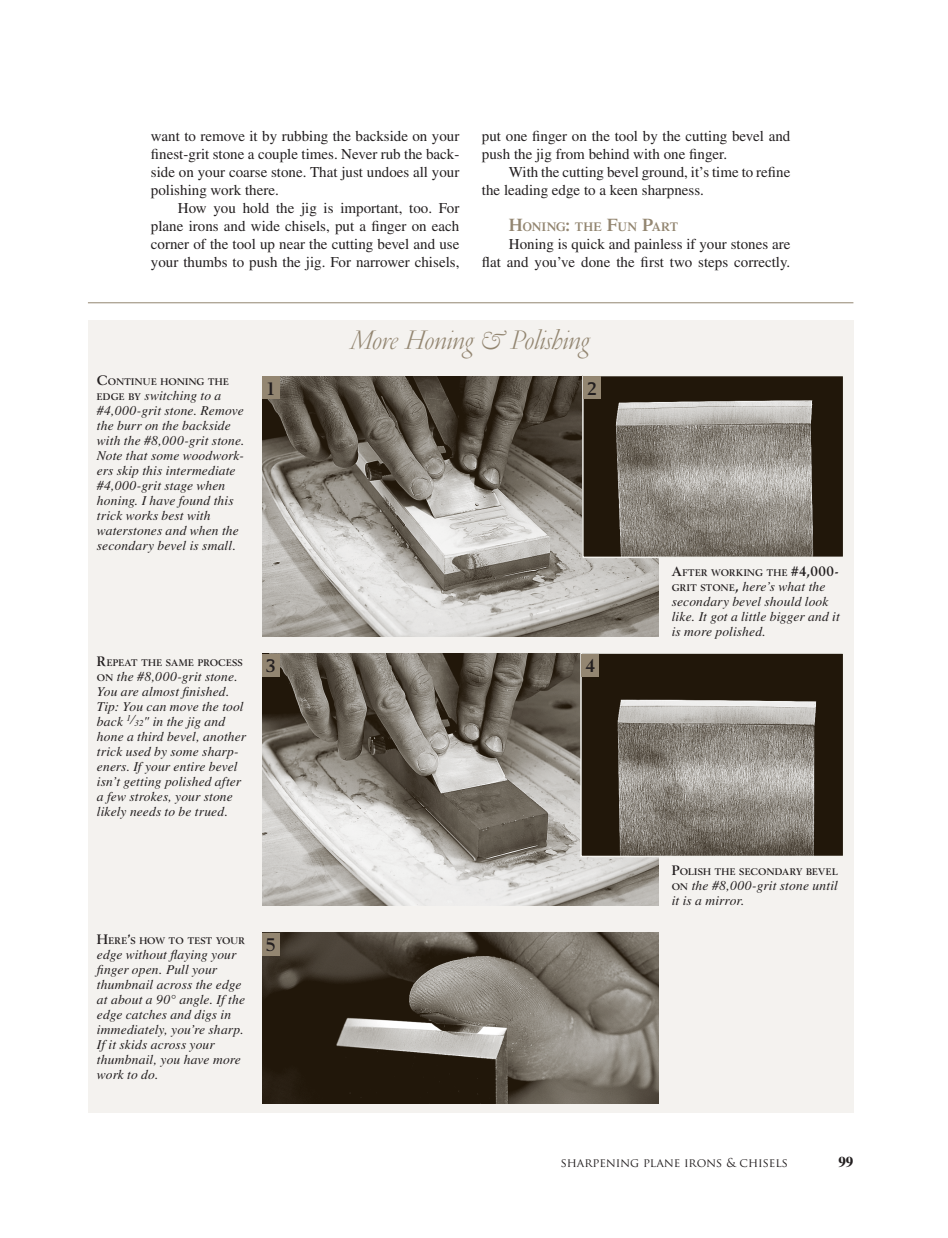
<style>
.page{position:relative;width:948px;height:1238px;background:#fff}
.page>*{position:absolute;margin:0;border:0;box-sizing:border-box;transform-origin:0 0}
.t1{font:italic 300 27px "Garamond FB";letter-spacing:.01em;color:#938671}
.t2{font:700 18px "Berling LT Std";color:#231f20}
.t3{font:15px/18px "Times LT Std";color:#231f20;text-align:right}
.t4{font:700 15px "Times LT Std";color:#231f20}
.t5{font:italic 13.5px/15px "Times LT Std";letter-spacing:.01em;color:#231f20}
.t6{font:600 12.6px "Times LT Std";letter-spacing:.01em;color:#938671}
.t7{font:12px "Trajan Pro";color:#231f20}
.t8{font:700 9.45px "Berling LT Std";letter-spacing:.025em;color:#231f20}
.t9{font:700 9.45px "Berling LT Std";letter-spacing:.045em;color:#231f20}
.s1{font-size:18px}
.s2{font-size:13.5px}
.s3{font-family:"Berling LT Std";font-weight:700;font-style:normal;font-size:9.45px}
.s4{font-size:9px}
.s5{font-family:"Berling LT Std";font-weight:700;font-style:normal}
</style>
<div class="page">
<div style="left:88px;top:321px;width:765px;height:792px;background:#f4f2ef"></div>
<img style="left:262px;top:376px;width:396px;height:260px">
<img style="left:262px;top:654px;width:396px;height:252px">
<img style="left:585px;top:378px;width:256px;height:177px">
<div style="left:582px;top:375px;width:262px;height:183px;border:2px solid #f3f2ee"></div>
<img style="left:583px;top:655px;width:258px;height:199px">
<div style="left:580px;top:652px;width:264px;height:205px;border:2px solid #f3f2ee"></div>
<img style="left:262px;top:933px;width:396px;height:171px">
<hr style="left:88px;top:302px;width:765px;height:1px;background:#938671">
<div style="left:262px;top:376px;width:17px;height:23px;background:#938671"></div>
<div style="left:583px;top:376px;width:18px;height:23px;background:#938671"></div>
<div style="left:262px;top:654px;width:17px;height:22px;background:#938671"></div>
<div style="left:581px;top:654px;width:18px;height:22px;background:#938671"></div>
<div style="left:262px;top:933px;width:17px;height:22px;background:#938671"></div>
<p class="t3" style="left:151px;top:128px;width:310px">want to remove it by rubbing the backside on your</p>
<p class="t3" style="left:151px;top:146px;width:310px">finest-grit stone a couple times. Never rub the back-</p>
<p class="t3" style="left:151px;top:164px;width:310px">side on your coarse stone. That just undoes all your</p>
<p class="t3" style="left:151px;top:182px;width:129px">polishing work there.</p>
<p class="t3" style="left:178px;top:200px;width:283px">How you hold the jig is important, too. For</p>
<p class="t3" style="left:151px;top:218px;width:310px">plane irons and wide chisels, put a finger on each</p>
<p class="t3" style="left:151px;top:236px;width:310px">corner of the tool up near the cutting bevel and use</p>
<p class="t3" style="left:151px;top:254px;width:310px">your thumbs to push the jig. For narrower chisels,</p>
<p class="t3" style="left:482px;top:128px;width:310px">put one finger on the tool by the cutting bevel and</p>
<p class="t3" style="left:482px;top:146px;width:246px">push the jig from behind with one finger.</p>
<p class="t3" style="left:509px;top:164px;width:283px">With the cutting bevel ground, it’s time to refine</p>
<p class="t3" style="left:482px;top:182px;width:223px">the leading edge to a keen sharpness.</p>
<p class="t6" style="left:509px;top:222px;width:171px"><span class="s1">H</span>ONING<span class="s1">:</span> THE <span class="s1">F</span>UN <span class="s1">P</span>ART</p>
<p class="t3" style="left:482px;top:236px;width:310px">Honing is quick and painless if your stones are<br>flat and you’ve done the first two steps correctly.</p>
<p class="t9" style="left:97px;top:378px;width:133px"><span class="s2">C</span>ONTINUE HONING THE</p>
<p class="t5" style="left:97px;top:390px;width:149px"><span class="s3">EDGE BY</span> switching to a #4,000-grit stone. Remove the burr on the backside with the #8,000-grit stone.<br>Note that some woodwork&shy;ers skip this intermediate #4,000-grit stage when honing. I have found this trick works best with waterstones and when the secondary bevel is small.</p>
<p class="t1" style="left:351px;top:329px;width:240px">More Honing &amp; Polishing</p>
<p class="t2" style="left:265px;top:381px;width:12px">1</p>
<p class="t2" style="left:587px;top:381px;width:12px">2</p>
<p class="t8" style="left:97px;top:658px;width:147px"><span class="s2">R</span>EPEAT THE SAME PROCESS</p>
<p class="t5" style="left:97px;top:670px;width:151px"><span class="s3">ON</span> the #8,000-grit stone.<br>You are almost finished.<br>Tip: You can move the tool back <sup>1</sup>⁄<span class="s4">32</span>" in the jig and hone a third bevel, another trick used by some sharp&shy;eners. If your entire bevel isn’t getting polished after a few strokes, your stone likely needs to be trued.</p>
<p class="t2" style="left:265px;top:658px;width:12px">3</p>
<p class="t2" style="left:585px;top:658px;width:12px">4</p>
<p class="t8" style="left:97px;top:936px;width:150px"><span class="s2">H</span>ERE<span class="s2">’</span>S HOW TO TEST YOUR</p>
<p class="t5" style="left:97px;top:948px;width:150px">edge without flaying your finger open. Pull your thumbnail across the edge at about a 90° angle. If the edge catches and digs in immediately, you’re sharp.<br>If it skids across your thumbnail, you have more work to do.</p>
<p class="t2" style="left:265px;top:937px;width:12px">5</p>
<p class="t9" style="left:671px;top:569px;width:168px"><span class="s2">A</span>FTER WORKING THE <span class="s2">#4,000-</span></p>
<p class="t5" style="left:671px;top:580px;width:169px"><span class="s3">GRIT STONE</span><span class="s5">,</span> here’s what the secondary bevel should look like. It got a little bigger and it is more polished.</p>
<p class="t8" style="left:671px;top:868px;width:167px"><span class="s2">P</span>OLISH THE SECONDARY BEVEL</p>
<p class="t5" style="left:671px;top:879px;width:168px"><span class="s3">ON</span> the #8,000-grit stone until it is a mirror.</p>
<p class="t7" style="left:560px;top:1156px;width:229px">SHARPENING PLANE IRONS &amp; CHISELS</p>
<p class="t4" style="left:838px;top:1156px;width:16px">99</p>
</div>
